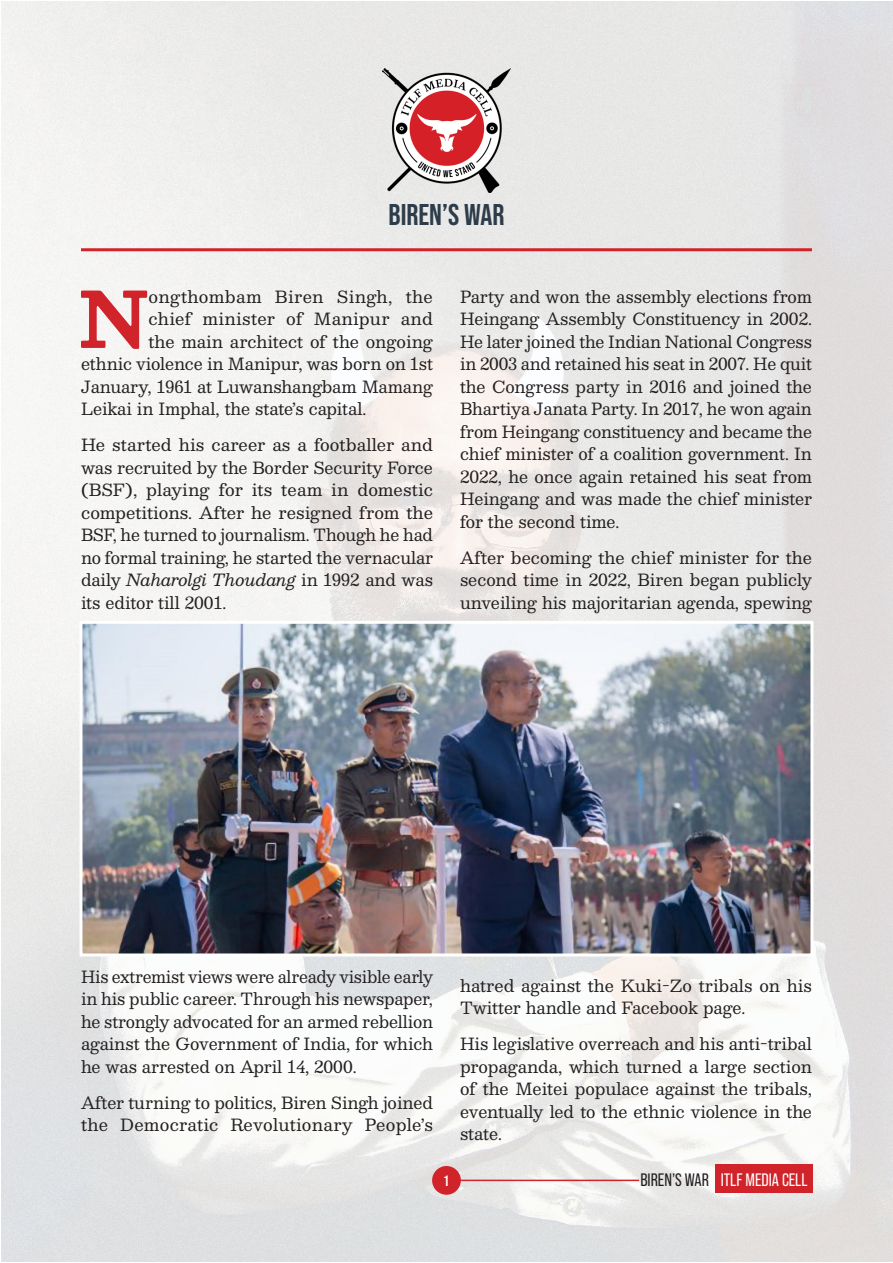
<style>
.page{position:relative;width:893px;height:1263px;background:#fff}
.page>*{position:absolute;margin:0;border:0;box-sizing:border-box;transform-origin:0 0}
.Drop{font:700 76.5px "Besley";color:#d1232a}
.t1{font:700 30px "Bebas Neue Pro";color:#2d3c4a}
.t2{font:18px "Bebas Neue Pro";color:#fff}
.Body_Left{font:16.5px/22.5px "Besley";color:#231f20;text-align:justify}
.Drop-2{font:16.5px "Besley";color:#231f20}
.Drop-3{font:16.5px "Besley";letter-spacing:.02em;color:#231f20}
.Drop-4{font:16.5px "Besley";letter-spacing:.025em;color:#231f20}
.t3{font:700 15px "Bebas Neue Pro";color:#fff}
.s1{font-style:italic}
.s2{color:#231f20}
</style>
<div class="page">
<img style="left:1px;top:1px;width:892px;height:1260px">
<div style="left:432px;top:1166px;width:29px;height:29px;background:#d1232a;border-radius:50%"></div>
<hr style="left:452px;top:1179px;width:187px;height:2px;background:#d1232a">
<div style="left:715px;top:1164px;width:98px;height:29px;background:#d1232a"></div>
<img style="left:382px;top:68px;width:129px;height:124px">
<hr style="left:81px;top:248px;width:731px;height:3px;background:#d1232a">
<img style="left:84px;top:625px;width:725px;height:327px">
<div style="left:80px;top:621px;width:733px;height:335px;border:3px solid #fff"></div>
<p class="t1" style="left:389px;top:197px;width:117px">BIREN’S WAR</p>
<p class="Drop" style="left:79px;top:265px;width:71px">N</p>
<p class="Drop-4" style="left:149px;top:285px;width:286px">ongthombam Biren Singh, the</p>
<p class="Drop-3" style="left:149px;top:308px;width:286px">chief minister of Manipur and</p>
<p class="Drop-2" style="left:149px;top:330px;width:286px">the main architect of the ongoing</p>
<p class="Drop-2" style="left:81px;top:353px;width:353px">ethnic violence in Manipur, was born on 1st</p>
<p class="Drop-2" style="left:81px;top:375px;width:353px">January, 1961 at Luwanshangbam Mamang</p>
<p class="Drop-2" style="left:81px;top:398px;width:287px">Leikai in Imphal, the state’s capital.</p>
<p class="Body_Left" style="left:81px;top:434px;width:353px">He started his career as a footballer and was recruited by the Border Security Force (BSF), playing for its team in domestic competitions. After he resigned from the BSF, he turned to journalism. Though he had no formal training, he started the vernacular daily <span class="s1">Naharolgi Thoudang</span> in 1992 and was its editor till 2001.</p>
<p class="Body_Left" style="left:460px;top:285px;width:353px">Party and won the assembly elections from Heingang Assembly Constituency in 2002.<br>He later joined the Indian National Congress in 2003 and retained his seat in 2007. He quit the Congress party in 2016 and joined the Bhartiya Janata Party. In 2017, he won again from Heingang constituency and became the chief minister of a coalition government. In 2022, he once again retained his seat from Heingang and was made the chief minister for the second time.</p>
<p class="Body_Left" style="left:460px;top:546px;width:353px">After becoming the chief minister for the second time in 2022, Biren began publicly unveiling his majoritarian agenda, spewing</p>
<p class="Body_Left" style="left:81px;top:965px;width:354px">His extremist views were already visible early in his public career. Through his newspaper, he strongly advocated for an armed rebellion against the Government of India, for which he was arrested on April 14, 2000.</p>
<p class="Body_Left" style="left:81px;top:1091px;width:353px">After turning to politics, Biren Singh joined the Democratic Revolutionary People’s</p>
<p class="Body_Left" style="left:460px;top:974px;width:353px">hatred against the Kuki-Zo tribals on his<br>Twitter handle and Facebook page.</p>
<p class="Body_Left" style="left:460px;top:1032px;width:353px">His legislative overreach and his anti-tribal propaganda, which turned a large section of the Meitei populace against the tribals, eventually led to the ethnic violence in the state.</p>
<p class="t3" style="left:444px;top:1172px;width:6px">1</p>
<p class="t2" style="left:640px;top:1170px;width:169px"><span class="s2">BIREN’S WAR</span> ITLF MEDIA CELL</p>
</div>
